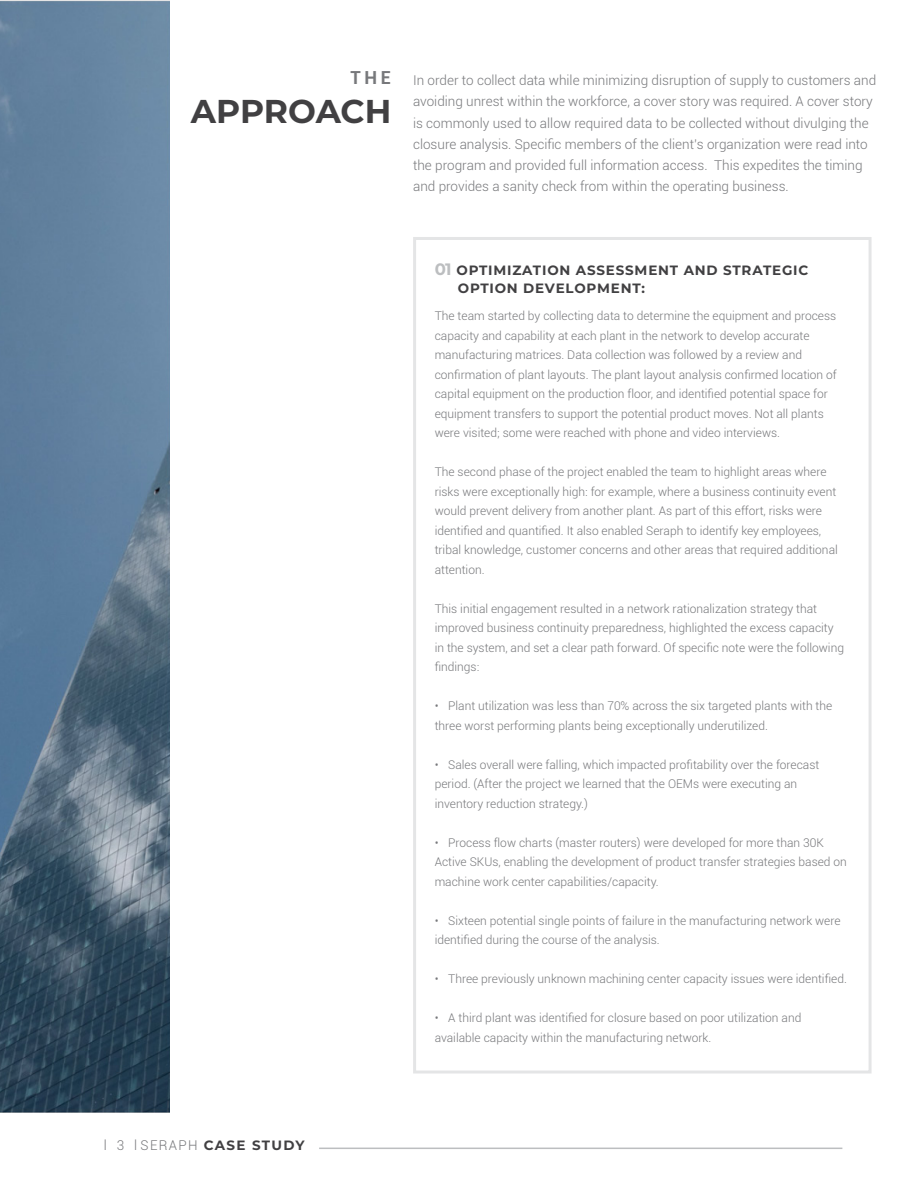
<style>
.page{position:relative;width:918px;height:1188px;background:#fff}
.page>*{position:absolute;margin:0;border:0;box-sizing:border-box;transform-origin:0 0}
.t1{font:700 33px "Montserrat";letter-spacing:-.01em;color:#414042}
.t2{font:700 18px "Roboto";color:#77787b}
.t3{font:300 13.5px/21px "Roboto";color:#77787b}
.t4{font:700 13.5px/18px "Montserrat";letter-spacing:.06em;color:#414042}
.t5{font:300 12px/19.5px "Roboto";color:#77787b}
.s1{font-size:16.5px;color:#bcbec0}
.s2{font-family:"Montserrat";font-weight:700;color:#414042}
</style>
<div class="page">
<hr style="left:319px;top:1148px;width:523px;height:1px;background:#bcbec0">
<div style="left:413px;top:237px;width:459px;height:837px;border:3px solid #bcbec0"></div>
<img style="left:0;top:0;width:170px;height:1112px">
<h2 class="t2" style="left:351px;top:65px;width:42px">THE</h2>
<h1 class="t1" style="left:191px;top:87px;width:202px">APPROACH</h1>
<p class="t3" style="left:413px;top:70px;width:465px">In order to collect data while minimizing disruption of supply to customers and avoiding unrest within the workforce, a cover story was required. A cover story is commonly used to allow required data to be collected without divulging the closure analysis. Specific members of the client’s organization were read into the program and provided full information access. This expedites the timing and provides a sanity check from within the operating business.</p>
<p class="t4" style="left:458px;top:261px;width:352px;text-indent:-23px"><span class="s1">01</span> OPTIMIZATION ASSESSMENT AND STRATEGIC<br>OPTION DEVELOPMENT:</p>
<p class="t5" style="left:435px;top:306px;width:404px">The team started by collecting data to determine the equipment and process capacity and capability at each plant in the network to develop accurate manufacturing matrices. Data collection was followed by a review and confirmation of plant layouts. The plant layout analysis confirmed location of capital equipment on the production floor, and identified potential space for equipment transfers to support the potential product moves. Not all plants were visited; some were reached with phone and video interviews.</p>
<p class="t5" style="left:435px;top:462px;width:405px">The second phase of the project enabled the team to highlight areas where risks were exceptionally high: for example, where a business continuity event would prevent delivery from another plant. As part of this effort, risks were identified and quantified. It also enabled Seraph to identify key employees, tribal knowledge, customer concerns and other areas that required additional attention.</p>
<p class="t5" style="left:435px;top:598px;width:411px">This initial engagement resulted in a network rationalization strategy that improved business continuity preparedness, highlighted the excess capacity in the system, and set a clear path forward. Of specific note were the following findings:</p>
<p class="t5" style="left:435px;top:696px;width:399px">• Plant utilization was less than 70% across the six targeted plants with the three worst performing plants being exceptionally underutilized.</p>
<p class="t5" style="left:435px;top:754px;width:386px">• Sales overall were falling, which impacted profitability over the forecast period. (After the project we learned that the OEMs were executing an inventory reduction strategy.)</p>
<p class="t5" style="left:435px;top:832px;width:414px">• Process flow charts (master routers) were developed for more than 30K<br>Active SKUs, enabling the development of product transfer strategies based on machine work center capabilities/capacity.</p>
<p class="t5" style="left:435px;top:910px;width:407px">• Sixteen potential single points of failure in the manufacturing network were identified during the course of the analysis.</p>
<p class="t5" style="left:435px;top:969px;width:414px">• Three previously unknown machining center capacity issues were identified.</p>
<p class="t5" style="left:435px;top:1008px;width:368px">• A third plant was identified for closure based on poor utilization and available capacity within the manufacturing network.</p>
<p class="t3" style="left:104px;top:1134px;width:202px">l 3 l SERAPH <span class="s2">CASE STUDY</span></p>
</div>
